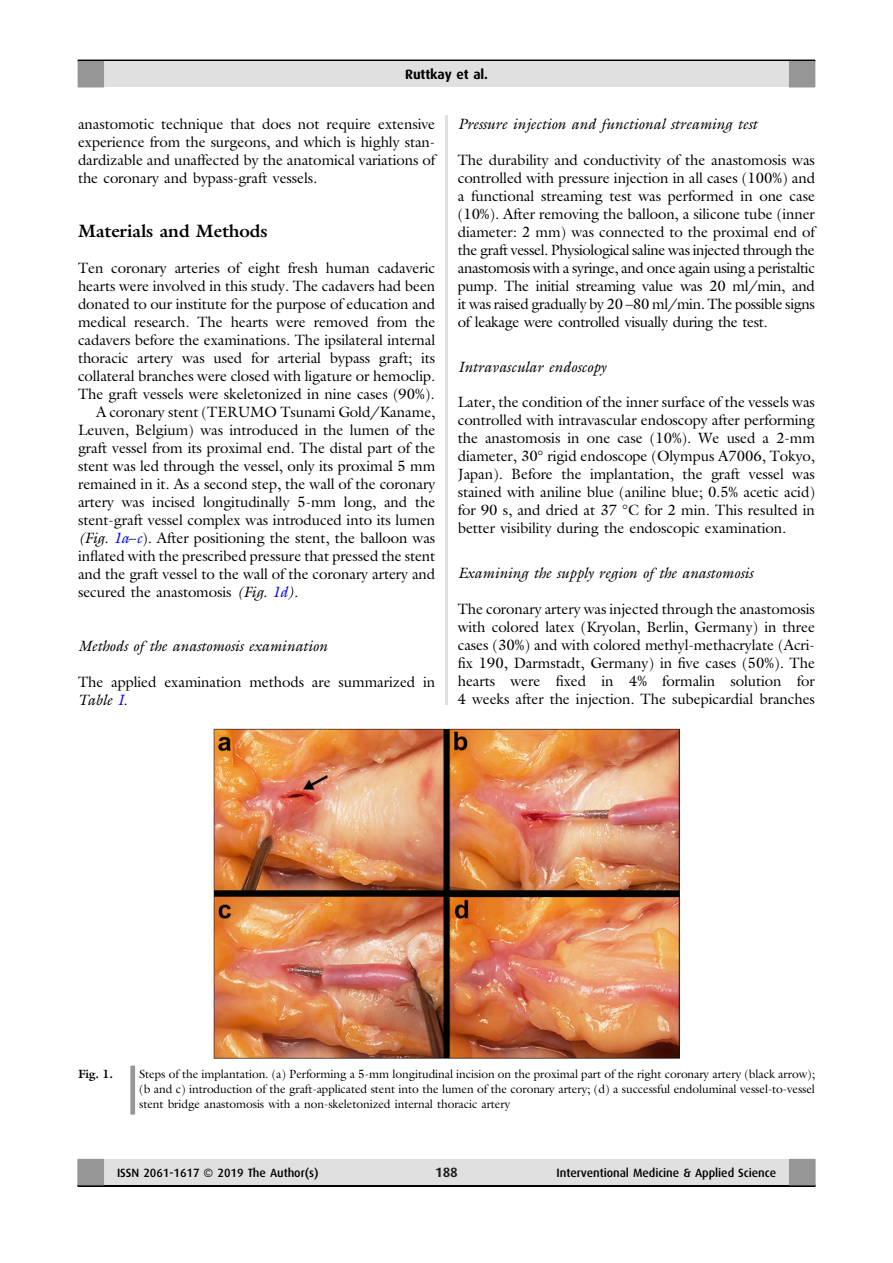
<style>
.page{position:relative;width:893px;height:1263px;background:#fff}
.page>*{position:absolute;margin:0;border:0;box-sizing:border-box;transform-origin:0 0}
.t1{font:18px "Adv OT99 b 3 f 401.B";color:#000}
.t2{font:15px/18px "Adv O Taa 37 b 08 f";color:#000;text-align:justify}
.t3{font:15px "Adv O Tcc 237494.I";color:#000}
.t4{font:13.5px "Adv OT7831 f 00 c.B";color:#000}
.t5{font:700 13.5px "Dax";color:#231f20}
.t6{font:12px/15px "Adv O Taa 37 b 08 f";color:#000;text-align:justify}
.t7{font:12px "Adv OT63370 f 88";color:#000}
.t8{font:12px "Adv OT99 b 3 f 401.B";color:#000}
.s1{font-family:"Adv O Tcc 237494.I"}
.s2{font-family:"Adv O Tcc 237494.I";color:#00f}
.s3{font-style:inherit}
.s4{font-family:"Adv O Taa 37 b 08 f+fb"}
</style>
<div class="page">
<hr style="left:445px;top:115px;width:2px;height:590px;background:#e0e0e0">
<div style="left:131px;top:1066px;width:4px;height:48px;border:1px solid #969696"></div>
<img style="left:213px;top:729px;width:466px;height:329px">
<div style="left:78px;top:60px;width:736px;height:1px;border:1px solid #000"></div>
<div style="left:78px;top:61px;width:736px;height:26px;background:#e0e0e0"></div>
<div style="left:789px;top:61px;width:25px;height:26px;background:#969696"></div>
<div style="left:78px;top:61px;width:25px;height:26px;background:#969696"></div>
<div style="left:78px;top:1185px;width:736px;height:1px;border:1px solid #000"></div>
<div style="left:78px;top:1159px;width:736px;height:26px;background:#e0e0e0"></div>
<div style="left:789px;top:1159px;width:25px;height:26px;background:#969696"></div>
<div style="left:78px;top:1159px;width:25px;height:26px;background:#969696"></div>
<p class="t4" style="left:405px;top:67px;width:84px">Ruttkay et al.</p>
<p class="t2" style="left:78px;top:115px;width:359px">anastomotic technique that does not require extensive experience from the surgeons, and which is highly stan&shy;dardizable and unaffected by the anatomical variations of the coronary and bypass-graft vessels.</p>
<p class="t1" style="left:78px;top:220px;width:191px">Materials and Methods</p>
<p class="t2" style="left:78px;top:259px;width:358px">Ten coronary arteries of eight fresh human cadaveric</p>
<p class="t2" style="left:78px;top:277px;width:359px">hearts were involved in this study. The cadavers had been</p>
<p class="t2" style="left:78px;top:295px;width:358px">donated to our institute for the purpose of education and</p>
<p class="t2" style="left:78px;top:313px;width:359px">medical research. The hearts were removed from the</p>
<p class="t2" style="left:78px;top:331px;width:359px">cadavers before the examinations. The ipsilateral internal</p>
<p class="t2" style="left:78px;top:349px;width:359px">thoracic artery was used for arterial bypass graft; its</p>
<p class="t2" style="left:78px;top:367px;width:359px">collateral branches were closed with ligature or hemoclip.</p>
<p class="t2" style="left:78px;top:385px;width:358px">The graft vessels were skeletonized in nine cases (90%).</p>
<p class="t2" style="left:96px;top:403px;width:341px">A coronary stent (TERUMO Tsunami Gold/Kaname,</p>
<p class="t2" style="left:78px;top:421px;width:359px">Leuven, Belgium) was introduced in the lumen of the</p>
<p class="t2" style="left:78px;top:439px;width:359px">graft vessel from its proximal end. The distal part of the</p>
<p class="t2" style="left:78px;top:457px;width:358px">stent was led through the vessel, only its proximal 5 mm</p>
<p class="t2" style="left:78px;top:475px;width:359px">remained in it. As a second step, the wall of the coronary</p>
<p class="t2" style="left:78px;top:493px;width:359px">artery was incised longitudinally 5-mm long, and the</p>
<p class="t2" style="left:78px;top:511px;width:358px">stent-graft vessel complex was introduced into its lumen</p>
<p class="t2" style="left:78px;top:529px;width:359px"><span class="s1">(Fig.</span> <span class="s2">1a</span><span class="s3">–</span><span class="s2">c</span>). After positioning the stent, the balloon was</p>
<p class="t2" style="left:78px;top:547px;width:359px">in<span class="s4">fl</span>ated with the prescribed pressure that pressed the stent</p>
<p class="t2" style="left:78px;top:565px;width:358px">and the graft vessel to the wall of the coronary artery and</p>
<p class="t2" style="left:78px;top:583px;width:222px">secured the anastomosis <span class="s1">(Fig.</span> <span class="s2">1d</span><span class="s1">)</span>.</p>
<p class="t3" style="left:78px;top:636px;width:251px">Methods of the anastomosis examination</p>
<p class="t2" style="left:78px;top:672px;width:359px">The applied examination methods are summarized in<br><span class="s1">Table</span> <span class="s2">I</span>.</p>
<p class="t3" style="left:458px;top:115px;width:301px">Pressure injection and functional streaming test</p>
<p class="t2" style="left:458px;top:151px;width:359px">The durability and conductivity of the anastomosis was controlled with pressure injection in all cases (100%) and a functional streaming test was performed in one case (10%). After removing the balloon, a silicone tube (inner diameter: 2 mm) was connected to the proximal end of the graft vessel. Physiological saline was injected through the anastomosis with a syringe, and once again using a peristaltic pump. The initial streaming value was 20 ml/min, and it was raised gradually by 20 <span class="s3">–</span>80 ml/min. The possible signs of leakage were controlled visually during the test.</p>
<p class="t3" style="left:458px;top:357px;width:149px">Intravascular endoscopy</p>
<p class="t2" style="left:458px;top:393px;width:359px">Later, the condition of the inner surface of the vessels was controlled with intravascular endoscopy after performing the anastomosis in one case (10%). We used a 2-mm diameter, 30° rigid endoscope (Olympus A7006, Tokyo, Japan). Before the implantation, the graft vessel was stained with aniline blue (aniline blue; 0.5% acetic acid) for 90 s, and dried at 37 °C for 2 min. This resulted in better visibility during the endoscopic examination.</p>
<p class="t3" style="left:458px;top:564px;width:296px">Examining the supply region of the anastomosis</p>
<p class="t2" style="left:458px;top:600px;width:358px">The coronary artery was injected through the anastomosis with colored latex (Kryolan, Berlin, Germany) in three cases (30%) and with colored methyl-methacrylate (Acri&shy;<span class="s4">fi</span>x 190, Darmstadt, Germany) in <span class="s4">fi</span>ve cases (50%). The hearts were <span class="s4">fi</span>xed in 4% formalin solution for 4 weeks after the injection. The subepicardial branches</p>
<p class="t8" style="left:78px;top:1066px;width:36px">Fig. 1.</p>
<p class="t6" style="left:139px;top:1066px;width:677px">Steps of the implantation. (a) Performing a 5-mm longitudinal incision on the proximal part of the right coronary artery (black arrow); (b and c) introduction of the graft-applicated stent into the lumen of the coronary artery; (d) a successful endoluminal vessel-to-vessel stent bridge anastomosis with a non-skeletonized internal thoracic artery</p>
<p class="t7" style="left:117px;top:1166px;width:203px">ISSN 2061-1617 © 2019 The Author(s)</p>
<p class="t5" style="left:435px;top:1165px;width:24px">188</p>
<p class="t7" style="left:556px;top:1166px;width:221px">Interventional Medicine &amp; Applied Science</p>
</div>
